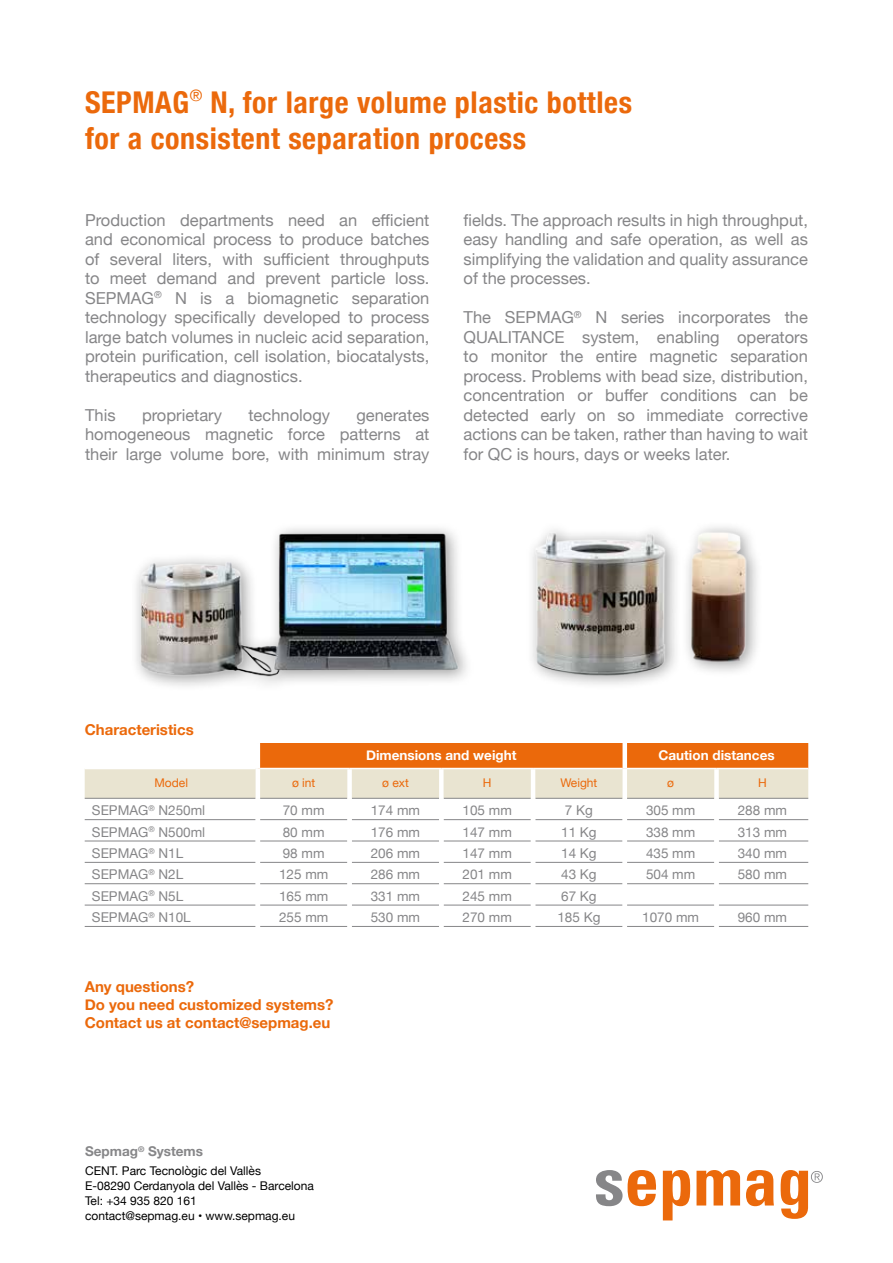
<style>
.page{position:relative;width:893px;height:1263px;background:#fff}
.page>*{position:absolute;margin:0;border:0;box-sizing:border-box;transform-origin:0 0}
.t1{font:700 condensed 30px/36px "Helvetica Neue";letter-spacing:.02em;color:#eb690b}
.t2{font:16.5px/19.5px "Helvetica Neue";color:#868688;text-align:justify}
.t3{font:700 15px/18px "Helvetica Neue";color:#eb690b}
.t4{font:13.5px "Helvetica Neue";color:#868688}
.t5{font:700 13.5px "Helvetica Neue";color:#fff}
.t6{font:700 13.5px "Helvetica Neue";color:#868688}
.t7{font:12px/15px "Helvetica Neue";color:#000}
.t8{font:12px "Helvetica Neue";color:#eb690b}
</style>
<div class="page">
<svg style="left:596px;top:1170px;width:60px;height:36px"></svg>
<svg style="left:663px;top:1170px;width:27px;height:50px"></svg>
<svg style="left:696px;top:1170px;width:44px;height:35px"></svg>
<svg style="left:746px;top:1170px;width:28px;height:36px"></svg>
<svg style="left:780px;top:1170px;width:43px;height:49px"></svg>
<svg style="left:85px;top:743px;width:723px;height:55px;background:#ebbb90"></svg>
<hr style="left:85px;top:926px;width:171px;height:1px;background:#868688">
<hr style="left:260px;top:926px;width:87px;height:1px;background:#868688">
<hr style="left:352px;top:926px;width:87px;height:1px;background:#868688">
<hr style="left:444px;top:926px;width:87px;height:1px;background:#868688">
<hr style="left:535px;top:926px;width:88px;height:1px;background:#868688">
<hr style="left:627px;top:926px;width:87px;height:1px;background:#868688">
<hr style="left:719px;top:926px;width:89px;height:1px;background:#868688">
<hr style="left:85px;top:798px;width:171px;height:1px;background:#868688">
<hr style="left:260px;top:798px;width:87px;height:1px;background:#868688">
<hr style="left:352px;top:798px;width:87px;height:1px;background:#868688">
<hr style="left:444px;top:798px;width:87px;height:1px;background:#868688">
<hr style="left:535px;top:798px;width:88px;height:1px;background:#868688">
<hr style="left:627px;top:798px;width:87px;height:1px;background:#868688">
<hr style="left:719px;top:798px;width:89px;height:1px;background:#868688">
<hr style="left:85px;top:819px;width:171px;height:1px;background:#868688">
<hr style="left:260px;top:819px;width:87px;height:1px;background:#868688">
<hr style="left:352px;top:819px;width:87px;height:1px;background:#868688">
<hr style="left:444px;top:819px;width:87px;height:1px;background:#868688">
<hr style="left:535px;top:819px;width:88px;height:1px;background:#868688">
<hr style="left:627px;top:819px;width:87px;height:1px;background:#868688">
<hr style="left:719px;top:819px;width:89px;height:1px;background:#868688">
<hr style="left:85px;top:841px;width:171px;height:1px;background:#868688">
<hr style="left:260px;top:841px;width:87px;height:1px;background:#868688">
<hr style="left:352px;top:841px;width:87px;height:1px;background:#868688">
<hr style="left:444px;top:841px;width:87px;height:1px;background:#868688">
<hr style="left:535px;top:841px;width:88px;height:1px;background:#868688">
<hr style="left:627px;top:841px;width:87px;height:1px;background:#868688">
<hr style="left:719px;top:841px;width:89px;height:1px;background:#868688">
<hr style="left:85px;top:862px;width:171px;height:1px;background:#868688">
<hr style="left:260px;top:862px;width:87px;height:1px;background:#868688">
<hr style="left:352px;top:862px;width:87px;height:1px;background:#868688">
<hr style="left:444px;top:862px;width:87px;height:1px;background:#868688">
<hr style="left:535px;top:862px;width:88px;height:1px;background:#868688">
<hr style="left:627px;top:862px;width:87px;height:1px;background:#868688">
<hr style="left:719px;top:862px;width:89px;height:1px;background:#868688">
<hr style="left:85px;top:883px;width:171px;height:1px;background:#868688">
<hr style="left:260px;top:883px;width:87px;height:1px;background:#868688">
<hr style="left:352px;top:883px;width:87px;height:1px;background:#868688">
<hr style="left:444px;top:883px;width:87px;height:1px;background:#868688">
<hr style="left:535px;top:883px;width:88px;height:1px;background:#868688">
<hr style="left:627px;top:883px;width:87px;height:1px;background:#868688">
<hr style="left:719px;top:883px;width:89px;height:1px;background:#868688">
<hr style="left:85px;top:905px;width:171px;height:1px;background:#868688">
<hr style="left:260px;top:905px;width:87px;height:1px;background:#868688">
<hr style="left:352px;top:905px;width:87px;height:1px;background:#868688">
<hr style="left:444px;top:905px;width:87px;height:1px;background:#868688">
<hr style="left:535px;top:905px;width:88px;height:1px;background:#868688">
<hr style="left:627px;top:905px;width:87px;height:1px;background:#868688">
<hr style="left:719px;top:905px;width:89px;height:1px;background:#868688">
<hr style="left:85px;top:768px;width:171px;height:1px;background:#fff">
<hr style="left:260px;top:768px;width:90px;height:1px;background:#fff">
<hr style="left:350px;top:768px;width:91px;height:1px;background:#fff">
<hr style="left:441px;top:768px;width:92px;height:1px;background:#fff">
<hr style="left:533px;top:768px;width:90px;height:1px;background:#fff">
<hr style="left:627px;top:768px;width:89px;height:1px;background:#fff">
<hr style="left:716px;top:768px;width:92px;height:1px;background:#fff">
<hr style="left:256px;top:743px;width:4px;height:25px;background:#fff">
<div style="left:622px;top:743px;width:5px;height:25px;background:#fff"></div>
<hr style="left:256px;top:768px;width:4px;height:30px;background:#fff">
<div style="left:347px;top:769px;width:5px;height:29px;background:#fff"></div>
<div style="left:439px;top:769px;width:5px;height:29px;background:#fff"></div>
<hr style="left:531px;top:769px;width:4px;height:29px;background:#fff">
<div style="left:622px;top:768px;width:5px;height:30px;background:#fff"></div>
<div style="left:714px;top:769px;width:5px;height:29px;background:#fff"></div>
<div style="left:622px;top:798px;width:5px;height:22px;background:#fff"></div>
<div style="left:622px;top:841px;width:5px;height:21px;background:#fff"></div>
<div style="left:622px;top:862px;width:5px;height:22px;background:#fff"></div>
<div style="left:622px;top:905px;width:5px;height:21px;background:#fff"></div>
<div style="left:622px;top:926px;width:5px;height:17px;background:#fff"></div>
<div style="left:525px;top:521px;width:238px;height:170px;background:#000;opacity:.4"></div>
<img style="left:525px;top:524px;width:238px;height:156px">
<img style="left:136px;top:528px;width:331px;height:158px">
<h1 class="t1" style="left:85px;top:82px;width:548px">SEPMAG<sup>®</sup> N, for large volume plastic bottles for a consistent separation process</h1>
<p class="t2" style="left:85px;top:211px;width:346px">Production departments need an efficient and economical process to produce batches of several liters, with sufficient throughputs to meet demand and prevent particle loss.<br>SEPMAG<sup>®</sup> N is a biomagnetic separation technology specifically developed to process large batch volumes in nucleic acid separation, protein purification, cell isolation, biocatalysts, therapeutics and diagnostics.</p>
<p class="t2" style="left:85px;top:406px;width:32px">This</p>
<p class="t2" style="left:142px;top:406px;width:82px">proprietary</p>
<p class="t2" style="left:248px;top:406px;width:83px">technology</p>
<p class="t2" style="left:85px;top:406px;width:346px;text-indent:271px">generates homogeneous magnetic force patterns at their large volume bore, with minimum stray</p>
<p class="t2" style="left:463px;top:211px;width:346px">fields. The approach results in high throughput, easy handling and safe operation, as well as simplifying the validation and quality assurance of the processes.</p>
<p class="t2" style="left:463px;top:309px;width:346px">The SEPMAG<sup>®</sup> N series incorporates the QUALITANCE system, enabling operators to monitor the entire magnetic separation process. Problems with bead size, distribution, concentration or buffer conditions can be detected early on so immediate corrective actions can be taken, rather than having to wait for QC is hours, days or weeks later.</p>
<p class="t3" style="left:85px;top:721px;width:111px">Characteristics</p>
<p class="t5" style="left:366px;top:745px;width:152px">Dimensions and weight</p>
<p class="t5" style="left:658px;top:745px;width:118px">Caution distances</p>
<p class="t8" style="left:154px;top:774px;width:35px">Model</p>
<p class="t8" style="left:292px;top:774px;width:25px">ø int</p>
<p class="t8" style="left:382px;top:774px;width:28px">ø ext</p>
<p class="t8" style="left:483px;top:774px;width:10px">H</p>
<p class="t8" style="left:560px;top:774px;width:38px">Weight</p>
<p class="t8" style="left:667px;top:774px;width:8px">ø</p>
<p class="t8" style="left:758px;top:774px;width:10px">H</p>
<p class="t4" style="left:92px;top:801px;width:115px">SEPMAG<sup>®</sup> N250ml</p>
<p class="t4" style="left:283px;top:801px;width:43px">70 mm</p>
<p class="t4" style="left:371px;top:801px;width:51px">174 mm</p>
<p class="t4" style="left:463px;top:801px;width:51px">105 mm</p>
<p class="t4" style="left:565px;top:801px;width:30px">7 Kg</p>
<p class="t4" style="left:646px;top:801px;width:51px">305 mm</p>
<p class="t4" style="left:738px;top:801px;width:51px">288 mm</p>
<p class="t4" style="left:92px;top:822px;width:115px">SEPMAG<sup>®</sup> N500ml</p>
<p class="t4" style="left:283px;top:822px;width:43px">80 mm</p>
<p class="t4" style="left:371px;top:822px;width:51px">176 mm</p>
<p class="t4" style="left:463px;top:822px;width:51px">147 mm</p>
<p class="t4" style="left:561px;top:822px;width:37px">11 Kg</p>
<p class="t4" style="left:646px;top:822px;width:51px">338 mm</p>
<p class="t4" style="left:738px;top:822px;width:51px">313 mm</p>
<p class="t4" style="left:92px;top:843px;width:93px">SEPMAG<sup>®</sup> N1L</p>
<p class="t4" style="left:283px;top:843px;width:43px">98 mm</p>
<p class="t4" style="left:371px;top:843px;width:51px">206 mm</p>
<p class="t4" style="left:463px;top:843px;width:51px">147 mm</p>
<p class="t4" style="left:561px;top:843px;width:37px">14 Kg</p>
<p class="t4" style="left:646px;top:843px;width:51px">435 mm</p>
<p class="t4" style="left:738px;top:843px;width:51px">340 mm</p>
<p class="t4" style="left:92px;top:865px;width:93px">SEPMAG<sup>®</sup> N2L</p>
<p class="t4" style="left:279px;top:865px;width:51px">125 mm</p>
<p class="t4" style="left:371px;top:865px;width:51px">286 mm</p>
<p class="t4" style="left:463px;top:865px;width:51px">201 mm</p>
<p class="t4" style="left:561px;top:865px;width:37px">43 Kg</p>
<p class="t4" style="left:646px;top:865px;width:51px">504 mm</p>
<p class="t4" style="left:738px;top:865px;width:51px">580 mm</p>
<p class="t4" style="left:92px;top:886px;width:93px">SEPMAG<sup>®</sup> N5L</p>
<p class="t4" style="left:279px;top:886px;width:51px">165 mm</p>
<p class="t4" style="left:371px;top:886px;width:51px">331 mm</p>
<p class="t4" style="left:463px;top:886px;width:51px">245 mm</p>
<p class="t4" style="left:561px;top:886px;width:37px">67 Kg</p>
<p class="t4" style="left:92px;top:908px;width:100px">SEPMAG<sup>®</sup> N10L</p>
<p class="t4" style="left:279px;top:908px;width:51px">255 mm</p>
<p class="t4" style="left:371px;top:908px;width:51px">530 mm</p>
<p class="t4" style="left:463px;top:908px;width:51px">270 mm</p>
<p class="t4" style="left:557px;top:908px;width:45px">185 Kg</p>
<p class="t4" style="left:642px;top:908px;width:58px">1070 mm</p>
<p class="t4" style="left:738px;top:908px;width:51px">960 mm</p>
<p class="t3" style="left:85px;top:978px;width:250px">Any questions?<br>Do you need customized systems?<br>Contact us at contact@sepmag.eu</p>
<p class="t6" style="left:85px;top:1141px;width:120px">Sepmag<sup>®</sup> Systems</p>
<p class="t7" style="left:85px;top:1164px;width:230px">CENT. Parc Tecnològic del Vallès<br>E-08290 Cerdanyola del Vallès - Barcelona<br>Tel: +34 935 820 161<br>contact@sepmag.eu • www.sepmag.eu</p>
</div>
